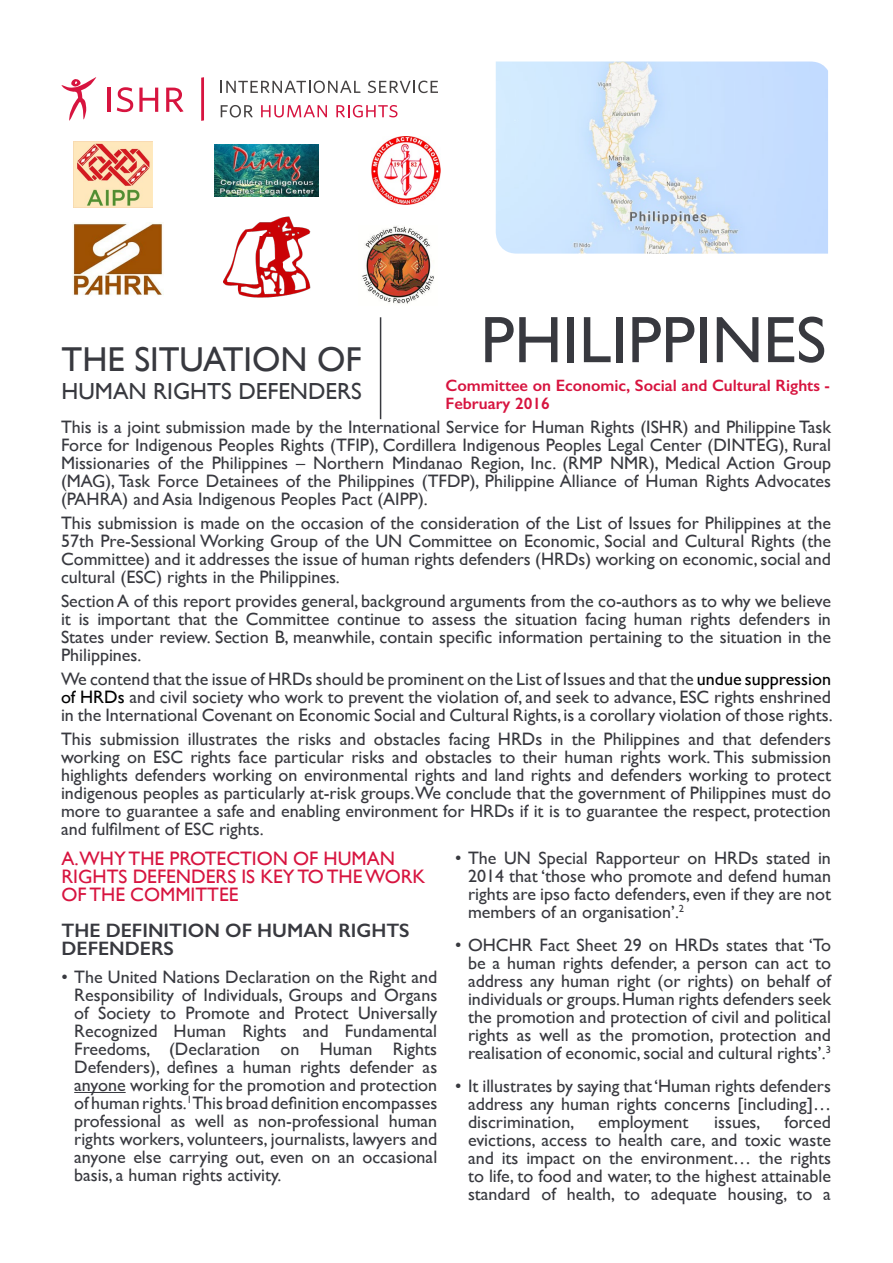
<style>
.page{position:relative;width:893px;height:1263px;background:#fff}
.page>*{position:absolute;margin:0;border:0;box-sizing:border-box;transform-origin:0 0}
.t1{font:66px "Gill Sans";color:#38393f}
.t2{font:34.5px "Gill Sans";color:#38393f}
.t3{font:23.25px "Gill Sans";color:#38393f}
.t4{font:19.5px/18px "Gill Sans";color:#d7143f}
.t5{font:600 19.5px/18px "Gill Sans";color:#38393f}
.t6{font:18px/18px "Gill Sans";color:#38393f;text-align:justify}
.t7{font:600 16.5px/18px "Gill Sans";color:#d7143f}
.s1{color:#000}
</style>
<div class="page">
<svg style="left:221px;top:81px;width:140px;height:12px"></svg>
<svg style="left:368px;top:81px;width:70px;height:12px"></svg>
<svg style="left:221px;top:105px;width:32px;height:12px"></svg>
<svg style="left:261px;top:105px;width:66px;height:12px"></svg>
<svg style="left:336px;top:105px;width:61px;height:12px"></svg>
<svg style="left:201px;top:77px;width:3px;height:44px"></svg>
<hr style="left:108px;top:88px;width:3px;height:24px;background:#d7143f">
<svg style="left:117px;top:87px;width:16px;height:25px"></svg>
<svg style="left:139px;top:88px;width:19px;height:24px"></svg>
<svg style="left:166px;top:88px;width:18px;height:24px"></svg>
<svg style="left:62px;top:77px;width:34px;height:44px"></svg>
<img style="left:496px;top:62px;width:332px;height:192px">
<img style="left:72px;top:223px;width:92px;height:73px">
<img style="left:224px;top:216px;width:86px;height:82px">
<img style="left:362px;top:226px;width:72px;height:78px">
<hr style="left:380px;top:317px;width:1px;height:102px;background:#38393f">
<hr style="left:74px;top:1092px;width:52px;height:1px;background:#38393f">
<img style="left:74px;top:142px;width:79px;height:65px">
<img style="left:215px;top:145px;width:104px;height:51px">
<img style="left:372px;top:137px;width:68px;height:68px">
<h1 class="t1" style="left:481px;top:302px;width:347px">PHILIPPINES</h1>
<p class="t7" style="left:445px;top:377px;width:386px">Committee on Economic, Social and Cultural Rights -<br>February 2016</p>
<h2 class="t2" style="left:62px;top:339px;width:302px">THE SITUATION OF</h2>
<p class="t3" style="left:62px;top:378px;width:302px">HUMAN RIGHTS DEFENDERS</p>
<p class="t6" style="left:61px;top:418px;width:771px">This is a joint submission made by the International Service for Human Rights (ISHR) and Philippine Task Force for Indigenous Peoples Rights (TFIP), Cordillera Indigenous Peoples Legal Center (DINTEG), Rural Missionaries of the Philippines – Northern Mindanao Region, Inc. (RMP NMR), Medical Action Group (MAG), Task Force Detainees of the Philippines (TFDP), Philippine Alliance of Human Rights Advocates (PAHRA) and Asia Indigenous Peoples Pact (AIPP).</p>
<p class="t6" style="left:61px;top:514px;width:771px">This submission is made on the occasion of the consideration of the List of Issues for Philippines at the 57th Pre-Sessional Working Group of the UN Committee on Economic, Social and Cultural Rights (the Committee) and it addresses the issue of human rights defenders (HRDs) working on economic, social and cultural (ESC) rights in the Philippines.</p>
<p class="t6" style="left:61px;top:592px;width:771px">Section A of this report provides general, background arguments from the co-authors as to why we believe it is important that the Committee continue to assess the situation facing human rights defenders in States under review. Section B, meanwhile, contain specific information pertaining to the situation in the Philippines.</p>
<p class="t6" style="left:61px;top:670px;width:773px">We contend that the issue of HRDs should be prominent on the List of Issues and that the <span class="s1">undue suppression of HRDs</span> and civil society who work to prevent the violation of, and seek to advance, ESC rights enshrined in the International Covenant on Economic Social and Cultural Rights, is a corollary violation of those rights.</p>
<p class="t6" style="left:61px;top:730px;width:771px">This submission illustrates the risks and obstacles facing HRDs in the Philippines and that defenders working on ESC rights face particular risks and obstacles to their human rights work. This submission highlights defenders working on environmental rights and land rights and defenders working to protect indigenous peoples as particularly at-risk groups.We conclude that the government of Philippines must do more to guarantee a safe and enabling environment for HRDs if it is to guarantee the respect, protection and fulfilment of ESC rights.</p>
<p class="t4" style="left:62px;top:849px;width:365px">A.WHY THE PROTECTION OF HUMAN<br>RIGHTS DEFENDERS IS KEY TO THE WORK<br>OF THE COMMITTEE</p>
<p class="t5" style="left:62px;top:921px;width:350px">THE DEFINITION OF HUMAN RIGHTS<br>DEFENDERS</p>
<p class="t6" style="left:74px;top:968px;width:364px;text-indent:-13px">• The United Nations Declaration on the Right and Responsibility of Individuals, Groups and Organs of Society to Promote and Protect Universally Recognized Human Rights and Fundamental Freedoms, (Declaration on Human Rights Defenders), defines a human rights defender as anyone working for the promotion and protection of human rights.<sup>1</sup> This broad definition encompasses professional as well as non-professional human rights workers, volunteers, journalists, lawyers and anyone else carrying out, even on an occasional basis, a human rights activity.</p>
<p class="t6" style="left:468px;top:848px;width:364px;text-indent:-13px">• The UN Special Rapporteur on HRDs stated in 2014 that ‘those who promote and defend human rights are ipso facto defenders, even if they are not members of an organisation’.<sup>2</sup></p>
<p class="t6" style="left:468px;top:935px;width:364px;text-indent:-13px">• OHCHR Fact Sheet 29 on HRDs states that ‘To be a human rights defender, a person can act to address any human right (or rights) on behalf of individuals or groups. Human rights defenders seek the promotion and protection of civil and political rights as well as the promotion, protection and realisation of economic, social and cultural rights’.<sup>3</sup></p>
<p class="t6" style="left:468px;top:1076px;width:364px;text-indent:-13px">• It illustrates by saying that ‘Human rights defenders address any human rights concerns [including]… discrimination,</p>
<p class="t6" style="left:468px;top:1112px;width:364px;text-indent:316px">forced evictions, access to health care, and toxic waste and its impact on the environment… the rights to life, to food and water, to the highest attainable standard of health, to adequate housing, to a</p>
<p class="t6" style="left:598px;top:1112px;width:92px">employment</p>
<p class="t6" style="left:714px;top:1112px;width:48px">issues,</p>
</div>
